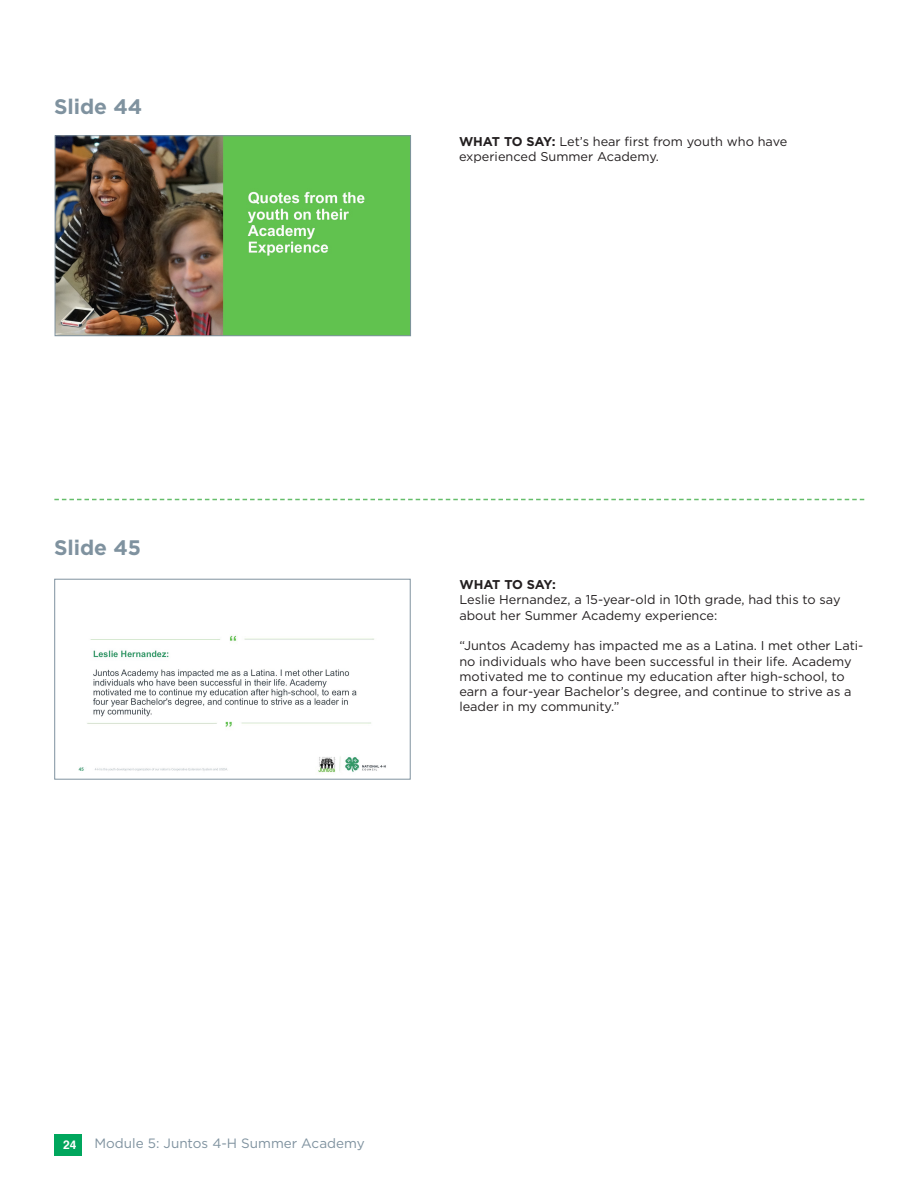
<style>
.page{position:relative;width:918px;height:1188px;background:#fff}
.page>*{position:absolute;margin:0;border:0;box-sizing:border-box;transform-origin:0 0}
.t1{font:700 21px "Gotham";color:#7f929f}
.t2{font:13.5px "Gotham";color:#7f929f}
.t3{font:12.75px/15.3px "Gotham";color:#231f20}
.t4{font:700 12.75px "Gotham";letter-spacing:-.025em;color:#231f20}
.t5{font:700 12px "Helvetica";color:#fff}
.s1{font-weight:700}
</style>
<div class="page">
<div style="left:54px;top:1134px;width:27px;height:22px;background:#00a65d"></div>
<img style="left:57px;top:137px;width:352px;height:197px">
<div style="left:55px;top:135px;width:356px;height:201px;border:1px solid #7f929f"></div>
<img style="left:78px;top:635px;width:308px;height:138px">
<div style="left:54px;top:579px;width:357px;height:201px;border:1px solid #7f929f"></div>
<svg style="left:54px;top:499px;width:810px;height:1px"></svg>
<p class="t1" style="left:54px;top:93px;width:90px">Slide 44</p>
<p class="t1" style="left:54px;top:533px;width:89px">Slide 45</p>
<p class="t3" style="left:459px;top:134px;width:330px"><span class="s1">WHAT TO SAY:</span> Let’s hear first from youth who have experienced Summer Academy.</p>
<p class="t4" style="left:459px;top:576px;width:98px">WHAT TO SAY:</p>
<p class="t3" style="left:459px;top:592px;width:383px">Leslie Hernandez, a 15-year-old in 10th grade, had this to say about her Summer Academy experience:</p>
<p class="t3" style="left:459px;top:638px;width:406px">“Juntos Academy has impacted me as a Latina. I met other Lati&shy;no individuals who have been successful in their life. Academy motivated me to continue my education after high-school, to earn a four-year Bachelor’s degree, and continue to strive as a leader in my community.”</p>
<p class="t5" style="left:63px;top:1135px;width:15px">24</p>
<p class="t2" style="left:94px;top:1134px;width:272px">Module 5: Juntos 4-H Summer Academy</p>
</div>
